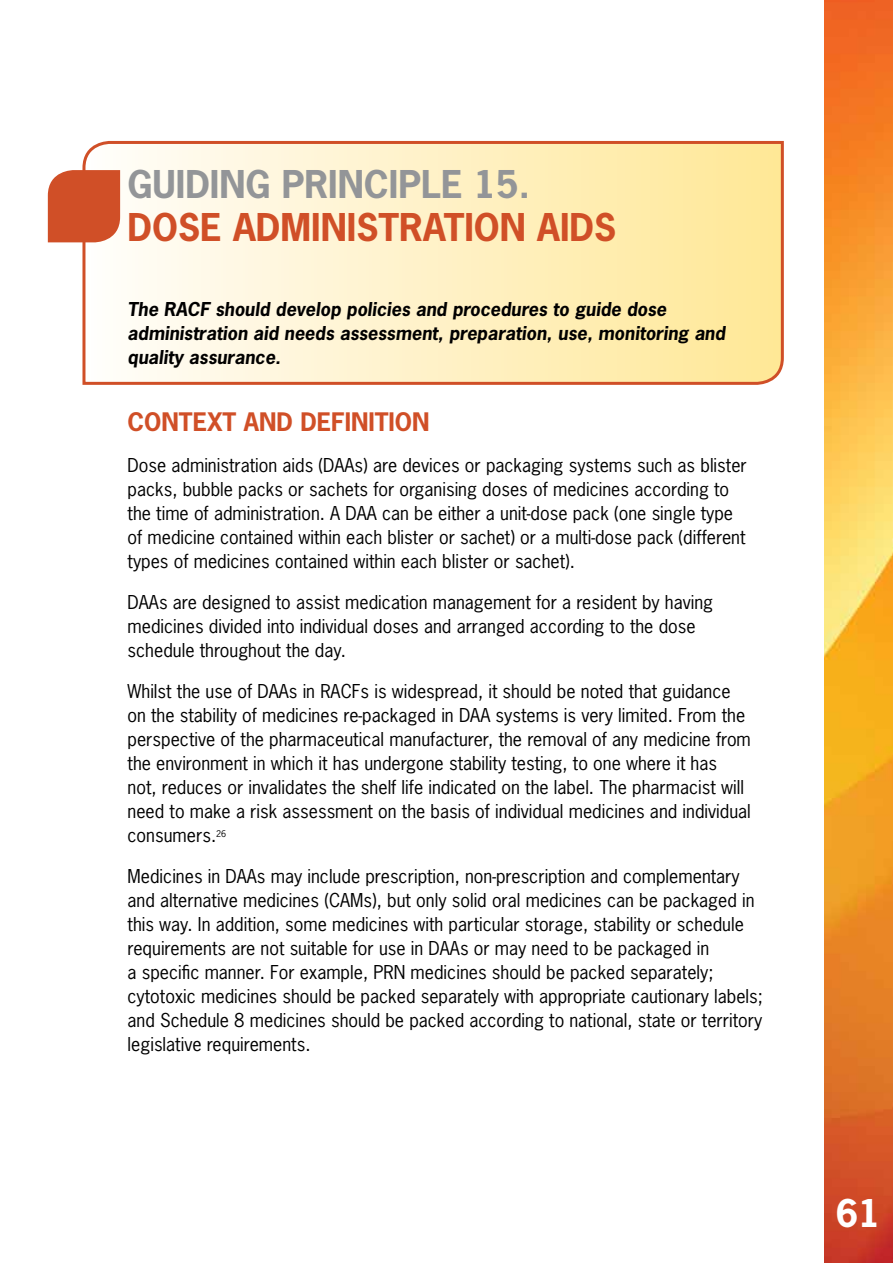
<style>
.page{position:relative;width:893px;height:1263px;background:#fff}
.page>*{position:absolute;margin:0;border:0;box-sizing:border-box;transform-origin:0 0}
.t1{font:700 36px/43.2px "News Gothic Std";color:#d04f27}
.t2{font:700 36px "News Gothic Std";color:#fff}
.t3{font:700 24px "News Gothic Std";color:#d04f27}
.Body{font:18px/24px "News Gothic Std";color:#000}
.Ital_intro_text{font:italic 700 18px/24px "News Gothic Std";color:#000}
.s1{color:#939598}
</style>
<div class="page">
<img style="left:825px;top:0;width:68px;height:1263px">
<svg style="left:81px;top:141px;width:703px;height:244px;background:#fdecc2"></svg>
<div style="left:48px;top:170px;width:72px;height:72px;background:#d04f27"></div>
<h1 class="t1" style="left:128px;top:162px;width:490px"><span class="s1">GUIDING PRINCIPLE 15.<br></span>DOSE ADMINISTRATION AIDS</h1>
<p class="Ital_intro_text" style="left:128px;top:298px;width:599px">The RACF should develop policies and procedures to guide dose administration aid needs assessment, preparation, use, monitoring and quality assurance.</p>
<h2 class="t3" style="left:128px;top:406px;width:304px">CONTEXT AND DEFINITION</h2>
<p class="Body" style="left:128px;top:453px;width:621px">Dose administration aids (DAAs) are devices or packaging systems such as blister packs, bubble packs or sachets for organising doses of medicines according to the time of administration. A DAA can be either a unit-dose pack (one single type of medicine contained within each blister or sachet) or a multi-dose pack (different types of medicines contained within each blister or sachet).</p>
<p class="Body" style="left:128px;top:590px;width:587px">DAAs are designed to assist medication management for a resident by having medicines divided into individual doses and arranged according to the dose schedule throughout the day.</p>
<p class="Body" style="left:128px;top:679px;width:625px">Whilst the use of DAAs in RACFs is widespread, it should be noted that guidance on the stability of medicines re-packaged in DAA systems is very limited. From the perspective of the pharmaceutical manufacturer, the removal of any medicine from the environment in which it has undergone stability testing, to one where it has<br>not, reduces or invalidates the shelf life indicated on the label. The pharmacist will need to make a risk assessment on the basis of individual medicines and individual consumers.<sup>26</sup></p>
<p class="Body" style="left:128px;top:864px;width:637px">Medicines in DAAs may include prescription, non-prescription and complementary and alternative medicines (CAMs), but only solid oral medicines can be packaged in this way. In addition, some medicines with particular storage, stability or schedule requirements are not suitable for use in DAAs or may need to be packaged in<br>a specific manner. For example, PRN medicines should be packed separately; cytotoxic medicines should be packed separately with appropriate cautionary labels; and Schedule 8 medicines should be packed according to national, state or territory legislative requirements.</p>
<h1 class="t2" style="left:836px;top:1189px;width:46px">61</h1>
</div>
